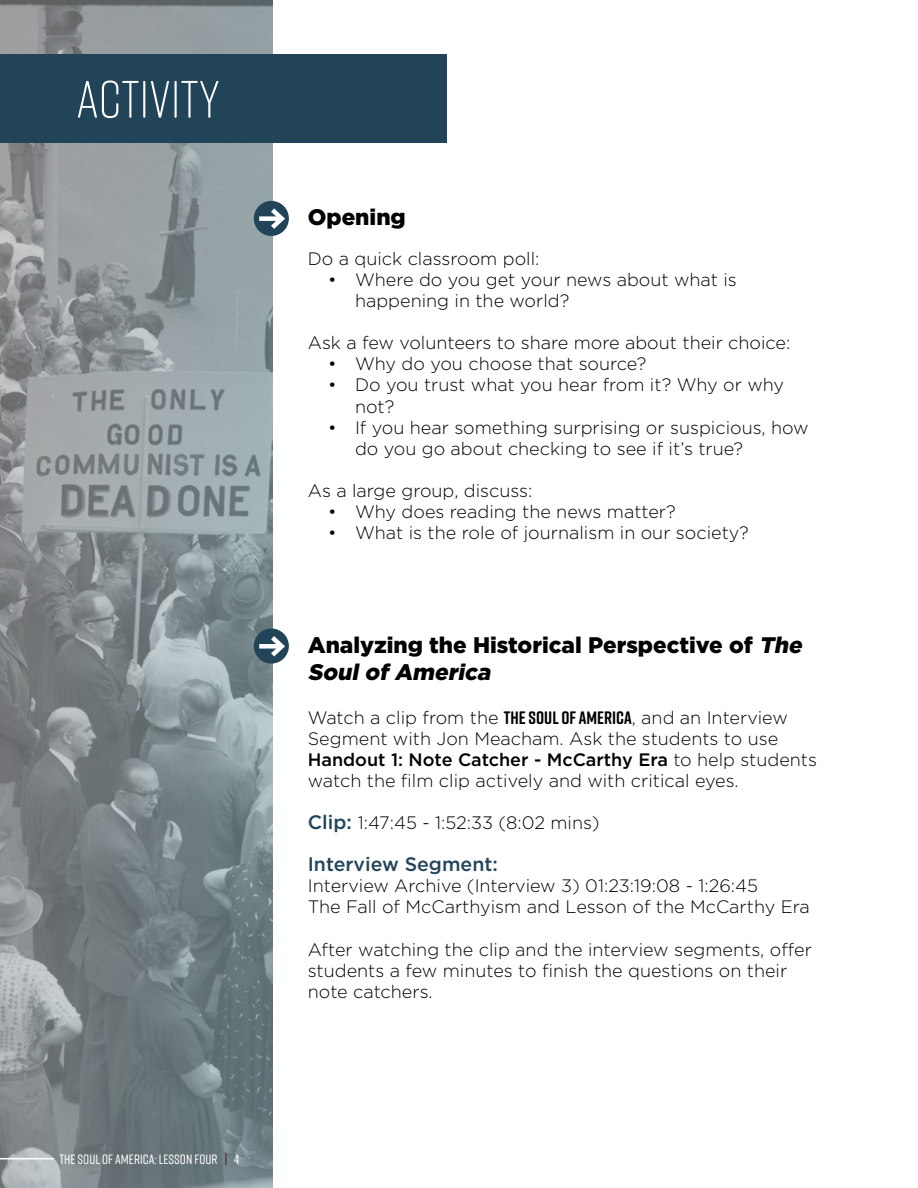
<style>
.page{position:relative;width:918px;height:1188px;background:#fff}
.page>*{position:absolute;margin:0;border:0;box-sizing:border-box;transform-origin:0 0}
.t1{font:300 52.5px "Rift Soft";color:#fff}
.t2{font:900 22.5px/27px "Gotham";color:#000}
.t3{font:500 19.5px "Gotham";color:#224459}
.t4{font:300 18px/21px "Gotham";color:#000}
.t5{font:500 13.5px "Rift Soft";color:#fff}
.s1{color:#4b1211}
.s2{font-style:italic}
.s3{font-family:"Rift Soft";font-weight:700}
.s4{font-weight:500}
.s5{font-weight:500;font-size:19.5px;color:#224459}
</style>
<div class="page">
<img style="left:0;top:0;width:273px;height:1188px">
<hr style="left:0;top:1158px;width:54px;height:1px;background:#fff">
<div style="left:0;top:54px;width:446px;height:88px;background:#224459"></div>
<div style="left:254px;top:628px;width:35px;height:36px;background:#224459;border-radius:50%"></div>
<div style="left:259px;top:644px;width:23px;height:5px;background:#fff"></div>
<svg style="left:266px;top:631px;width:22px;height:30px"></svg>
<div style="left:254px;top:201px;width:35px;height:35px;background:#224459;border-radius:50%"></div>
<div style="left:259px;top:216px;width:23px;height:5px;background:#fff"></div>
<svg style="left:266px;top:204px;width:22px;height:30px"></svg>
<h1 class="t1" style="left:76px;top:63px;width:145px">ACTIVITY</h1>
<p class="t5" style="left:59px;top:1150px;width:181px">THE SOUL OF AMERICA: LESSON FOUR <span class="s1">|</span> 4</p>
<p class="t2" style="left:308px;top:203px;width:100px">Opening</p>
<p class="t4" style="left:308px;top:248px;width:233px">Do a quick classroom poll:</p>
<p class="t4" style="left:355px;top:269px;width:383px;text-indent:-27px">• Where do you get your news about what is happening in the world?</p>
<p class="t4" style="left:308px;top:332px;width:484px">Ask a few volunteers to share more about their choice:</p>
<p class="t4" style="left:328px;top:353px;width:320px">• Why do you choose that source?</p>
<p class="t4" style="left:355px;top:374px;width:431px;text-indent:-27px">• Do you trust what you hear from it? Why or why not?</p>
<p class="t4" style="left:355px;top:416px;width:455px;text-indent:-27px">• If you hear something surprising or suspicious, how do you go about checking to see if it’s true?</p>
<p class="t4" style="left:308px;top:479px;width:226px">As a large group, discuss:</p>
<p class="t4" style="left:328px;top:500px;width:349px">• Why does reading the news matter?</p>
<p class="t4" style="left:328px;top:521px;width:422px">• What is the role of journalism in our society?</p>
<p class="t2" style="left:308px;top:631px;width:500px">Analyzing the Historical Perspective of <span class="s2">The<br>Soul of America</span></p>
<p class="t4" style="left:308px;top:707px;width:511px">Watch a clip from the <span class="s3">THE SOUL OF AMERICA</span>, and an Interview Segment with Jon Meacham. Ask the students to use <span class="s4">Handout 1: Note Catcher - McCarthy Era</span> to help students watch the film clip actively and with critical eyes.</p>
<p class="t4" style="left:308px;top:812px;width:293px"><span class="s5">Clip:</span> 1:47:45 - 1:52:33 (8:02 mins)</p>
<p class="t3" style="left:308px;top:853px;width:192px">Interview Segment:</p>
<p class="t4" style="left:308px;top:875px;width:504px">Interview Archive (Interview 3) 01:23:19:08 - 1:26:45<br>The Fall of McCarthyism and Lesson of the McCarthy Era</p>
<p class="t4" style="left:308px;top:939px;width:506px">After watching the clip and the interview segments, offer students a few minutes to finish the questions on their note catchers.</p>
</div>
